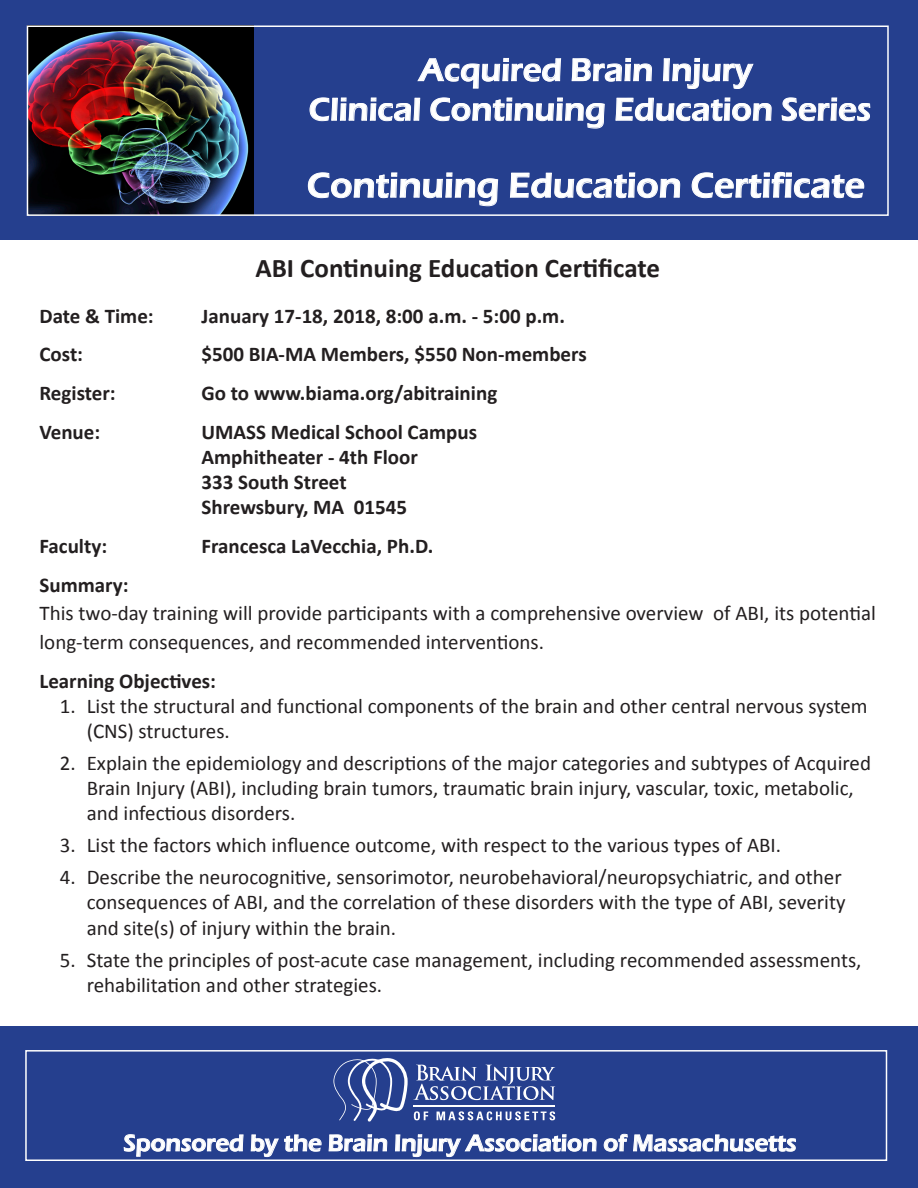
<style>
.page{position:relative;width:918px;height:1188px;background:#fff}
.page>*{position:absolute;margin:0;border:0;box-sizing:border-box;transform-origin:0 0}
.t1{font:600 36px "Eras ITC";color:#fff}
.t2{font:600 33px "Eras ITC";color:#fff}
.t3{font:700 27px "Calibri";color:#231f20}
.t4{font:600 24px "Eras ITC";color:#fff}
.t5{font:21px/25.2px "Calibri";color:#231f20}
.t6{font:700 21px "Calibri";color:#231f20}
</style>
<div class="page">
<div style="left:1px;top:1026px;width:917px;height:162px;background:#253f8e"></div>
<svg style="left:123px;top:1134px;width:121px;height:23px"></svg>
<svg style="left:250px;top:1134px;width:72px;height:23px"></svg>
<svg style="left:328px;top:1134px;width:60px;height:18px"></svg>
<svg style="left:395px;top:1134px;width:202px;height:23px"></svg>
<svg style="left:603px;top:1134px;width:193px;height:18px"></svg>
<svg style="left:333px;top:1058px;width:222px;height:64px"></svg>
<div style="left:25px;top:1050px;width:862px;height:111px;border:2px solid #fff"></div>
<div style="left:0;top:0;width:918px;height:240px;background:#253f8e"></div>
<svg style="left:417px;top:58px;width:144px;height:31px"></svg>
<svg style="left:571px;top:58px;width:81px;height:24px"></svg>
<svg style="left:663px;top:58px;width:91px;height:31px"></svg>
<svg style="left:309px;top:97px;width:111px;height:24px"></svg>
<svg style="left:430px;top:97px;width:175px;height:32px"></svg>
<svg style="left:615px;top:97px;width:157px;height:24px"></svg>
<svg style="left:781px;top:97px;width:90px;height:24px"></svg>
<svg style="left:308px;top:172px;width:190px;height:35px"></svg>
<svg style="left:510px;top:172px;width:170px;height:26px"></svg>
<svg style="left:691px;top:172px;width:174px;height:26px"></svg>
<img style="left:30px;top:29px;width:224px;height:184px">
<div style="left:27px;top:26px;width:862px;height:190px;border:2px solid #fff"></div>
<p class="t2" style="left:419px;top:51px;width:335px">Acquired Brain Injury</p>
<p class="t2" style="left:309px;top:91px;width:564px">Clinical Continuing Education Series</p>
<p class="t1" style="left:307px;top:165px;width:559px">Continuing Education Certificate</p>
<p class="t3" style="left:255px;top:251px;width:406px">ABI Continuing Education Certificate</p>
<p class="t6" style="left:39px;top:302px;width:116px">Date &amp; Time:</p>
<p class="t6" style="left:201px;top:302px;width:365px">January 17-18, 2018, 8:00 a.m. - 5:00 p.m.</p>
<p class="t6" style="left:39px;top:341px;width:45px">Cost:</p>
<p class="t6" style="left:201px;top:341px;width:387px">$500 BIA-MA Members, $550 Non-members</p>
<p class="t6" style="left:39px;top:380px;width:78px">Register:</p>
<p class="t6" style="left:201px;top:380px;width:297px">Go to www.biama.org/abitraining</p>
<p class="t6" style="left:39px;top:418px;width:62px">Venue:</p>
<p class="t6" style="left:201px;top:418px;width:277px">UMASS Medical School Campus</p>
<p class="t6" style="left:201px;top:444px;width:218px">Amphitheater - 4th Floor</p>
<p class="t6" style="left:201px;top:469px;width:147px">333 South Street</p>
<p class="t6" style="left:201px;top:494px;width:207px">Shrewsbury, MA 01545</p>
<p class="t6" style="left:39px;top:533px;width:69px">Faculty:</p>
<p class="t6" style="left:201px;top:533px;width:233px">Francesca LaVecchia, Ph.D.</p>
<p class="t6" style="left:39px;top:571px;width:91px">Summary:</p>
<p class="t5" style="left:39px;top:599px;width:838px;line-height:28.5px">This two-day training will provide participants with a comprehensive overview of ABI, its potential long-term consequences, and recommended interventions.</p>
<p class="t6" style="left:39px;top:667px;width:178px">Learning Objectives:</p>
<p class="t5" style="left:87px;top:693px;width:782px;text-indent:-27px">1. List the structural and functional components of the brain and other central nervous system (CNS) structures.</p>
<p class="t5" style="left:87px;top:750px;width:786px;text-indent:-27px">2. Explain the epidemiology and descriptions of the major categories and subtypes of Acquired<br>Brain Injury (ABI), including brain tumors, traumatic brain injury, vascular, toxic, metabolic, and infectious disorders.</p>
<p class="t5" style="left:60px;top:833px;width:723px">3. List the factors which influence outcome, with respect to the various types of ABI.</p>
<p class="t5" style="left:87px;top:865px;width:760px;text-indent:-27px">4. Describe the neurocognitive, sensorimotor, neurobehavioral/neuropsychiatric, and other consequences of ABI, and the correlation of these disorders with the type of ABI, severity and site(s) of injury within the brain.</p>
<p class="t5" style="left:87px;top:947px;width:776px;text-indent:-27px">5. State the principles of post-acute case management, including recommended assessments, rehabilitation and other strategies.</p>
<p class="t4" style="left:124px;top:1129px;width:675px">Sponsored by the Brain Injury Association of Massachusetts</p>
</div>
